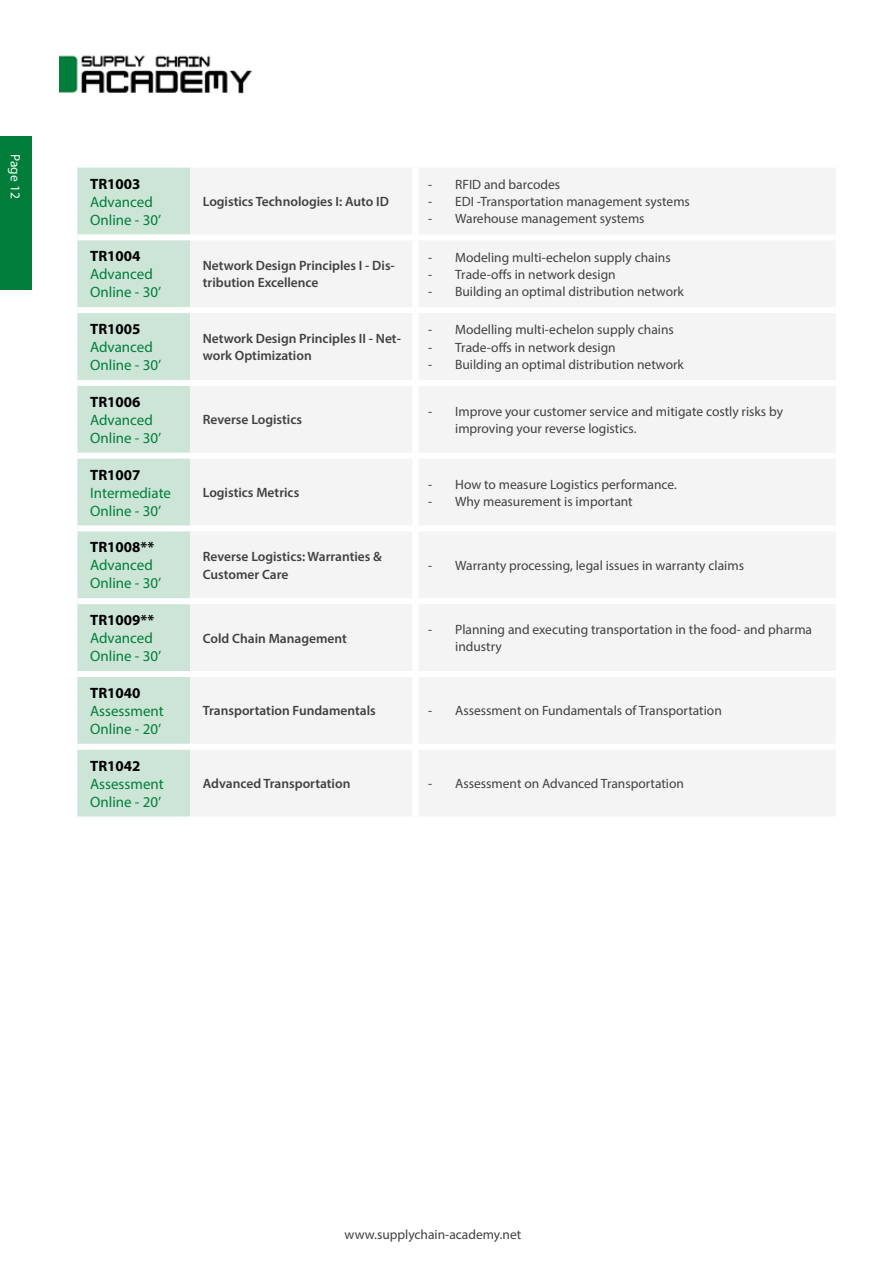
<style>
.page{position:relative;width:893px;height:1263px;background:#fff}
.page>*{position:absolute;margin:0;border:0;box-sizing:border-box;transform-origin:0 0}
.t1{font:15px/18px "Myriad Pro";color:#007e39}
.t2{font:700 15px "Myriad Pro";color:#000}
.t3{font:13.5px/17.2px "Myriad Pro";color:#414042}
.t4{font:600 13.5px/17.2px "Myriad Pro";color:#414042}
.t5{font:13.5px "Myriad Pro";color:#fff}
</style>
<div class="page">
<img style="left:60px;top:55px;width:192px;height:39px">
<div style="left:0;top:136px;width:32px;height:153px;background:#007e39"></div>
<div style="left:77px;top:168px;width:113px;height:648px;background:#cce5d7"></div>
<div style="left:190px;top:168px;width:645px;height:648px;background:#f4f4f4"></div>
<div style="left:412px;top:168px;width:6px;height:66px;background:#fff"></div>
<div style="left:412px;top:240px;width:6px;height:67px;background:#fff"></div>
<div style="left:412px;top:313px;width:6px;height:67px;background:#fff"></div>
<div style="left:412px;top:386px;width:6px;height:67px;background:#fff"></div>
<div style="left:412px;top:459px;width:6px;height:66px;background:#fff"></div>
<div style="left:412px;top:531px;width:6px;height:67px;background:#fff"></div>
<div style="left:412px;top:604px;width:6px;height:67px;background:#fff"></div>
<div style="left:412px;top:677px;width:6px;height:67px;background:#fff"></div>
<div style="left:412px;top:750px;width:6px;height:66px;background:#fff"></div>
<div style="left:77px;top:234px;width:113px;height:6px;background:#fff"></div>
<div style="left:77px;top:307px;width:113px;height:6px;background:#fff"></div>
<div style="left:77px;top:380px;width:113px;height:6px;background:#fff"></div>
<div style="left:77px;top:453px;width:113px;height:6px;background:#fff"></div>
<div style="left:77px;top:525px;width:113px;height:6px;background:#fff"></div>
<div style="left:77px;top:598px;width:113px;height:6px;background:#fff"></div>
<div style="left:77px;top:671px;width:113px;height:6px;background:#fff"></div>
<div style="left:77px;top:744px;width:113px;height:6px;background:#fff"></div>
<div style="left:190px;top:234px;width:225px;height:6px;background:#fff"></div>
<div style="left:415px;top:234px;width:421px;height:6px;background:#fff"></div>
<div style="left:190px;top:307px;width:225px;height:6px;background:#fff"></div>
<div style="left:415px;top:307px;width:421px;height:6px;background:#fff"></div>
<div style="left:190px;top:380px;width:225px;height:6px;background:#fff"></div>
<div style="left:415px;top:380px;width:421px;height:6px;background:#fff"></div>
<div style="left:190px;top:453px;width:225px;height:6px;background:#fff"></div>
<div style="left:415px;top:453px;width:421px;height:6px;background:#fff"></div>
<div style="left:190px;top:525px;width:225px;height:6px;background:#fff"></div>
<div style="left:415px;top:525px;width:421px;height:6px;background:#fff"></div>
<div style="left:190px;top:598px;width:225px;height:6px;background:#fff"></div>
<div style="left:415px;top:598px;width:421px;height:6px;background:#fff"></div>
<div style="left:190px;top:671px;width:225px;height:6px;background:#fff"></div>
<div style="left:415px;top:671px;width:421px;height:6px;background:#fff"></div>
<div style="left:190px;top:744px;width:225px;height:6px;background:#fff"></div>
<div style="left:415px;top:744px;width:421px;height:6px;background:#fff"></div>
<p class="t5" style="left:24px;top:154px;width:46px;rotate:90deg">Page 12</p>
<p class="t2" style="left:90px;top:174px;width:52px">TR1003</p>
<p class="t1" style="left:90px;top:192px;width:73px">Advanced<br>Online - 30’</p>
<p class="t4" style="left:203px;top:193px;width:188px">Logistics Technologies I: Auto ID</p>
<p class="t2" style="left:90px;top:247px;width:52px">TR1004</p>
<p class="t1" style="left:90px;top:265px;width:73px">Advanced<br>Online - 30’</p>
<p class="t4" style="left:203px;top:257px;width:194px">Network Design Principles I - Dis&shy;tribution Excellence</p>
<p class="t2" style="left:90px;top:319px;width:52px">TR1005</p>
<p class="t1" style="left:90px;top:338px;width:73px">Advanced<br>Online - 30’</p>
<p class="t4" style="left:203px;top:329px;width:200px">Network Design Principles II - Net&shy;work Optimization</p>
<p class="t3" style="left:428px;top:175px;width:133px">- RFID and barcodes</p>
<p class="t3" style="left:428px;top:193px;width:263px">- EDI -Transportation management systems</p>
<p class="t3" style="left:428px;top:210px;width:218px">- Warehouse management systems</p>
<p class="t3" style="left:428px;top:248px;width:244px">- Modeling multi-echelon supply chains</p>
<p class="t3" style="left:428px;top:265px;width:189px">- Trade-offs in network design</p>
<p class="t3" style="left:428px;top:283px;width:257px">- Building an optimal distribution network</p>
<p class="t3" style="left:428px;top:321px;width:247px">- Modelling multi-echelon supply chains</p>
<p class="t3" style="left:428px;top:338px;width:189px">- Trade-offs in network design</p>
<p class="t3" style="left:428px;top:355px;width:257px">- Building an optimal distribution network</p>
<p class="t2" style="left:90px;top:392px;width:52px">TR1006</p>
<p class="t1" style="left:90px;top:411px;width:73px">Advanced<br>Online - 30’</p>
<p class="t4" style="left:203px;top:411px;width:101px">Reverse Logistics</p>
<p class="t3" style="left:455px;top:402px;width:329px;text-indent:-27px">- Improve your customer service and mitigate costly risks by improving your reverse logistics.</p>
<p class="t2" style="left:90px;top:465px;width:52px">TR1007</p>
<p class="t1" style="left:90px;top:483px;width:82px">Intermediate<br>Online - 30’</p>
<p class="t4" style="left:203px;top:484px;width:98px">Logistics Metrics</p>
<p class="t3" style="left:428px;top:475px;width:250px">- How to measure Logistics performance.</p>
<p class="t3" style="left:428px;top:492px;width:206px">- Why measurement is important</p>
<p class="t2" style="left:90px;top:538px;width:66px">TR1008**</p>
<p class="t1" style="left:90px;top:556px;width:73px">Advanced<br>Online - 30’</p>
<p class="t4" style="left:203px;top:548px;width:181px">Reverse Logistics: Warranties &amp;<br>Customer Care</p>
<p class="t3" style="left:428px;top:556px;width:317px">- Warranty processing, legal issues in warranty claims</p>
<p class="t2" style="left:90px;top:610px;width:66px">TR1009**</p>
<p class="t1" style="left:90px;top:629px;width:73px">Advanced<br>Online - 30’</p>
<p class="t4" style="left:203px;top:629px;width:146px">Cold Chain Management</p>
<p class="t3" style="left:455px;top:621px;width:358px;text-indent:-27px">- Planning and executing transportation in the food- and pharma industry</p>
<p class="t2" style="left:90px;top:683px;width:52px">TR1040</p>
<p class="t1" style="left:90px;top:702px;width:75px">Assessment<br>Online - 20’</p>
<p class="t4" style="left:203px;top:702px;width:175px">Transportation Fundamentals</p>
<p class="t3" style="left:428px;top:702px;width:295px">- Assessment on Fundamentals of Transportation</p>
<p class="t2" style="left:90px;top:756px;width:52px">TR1042</p>
<p class="t1" style="left:90px;top:774px;width:75px">Assessment<br>Online - 20’</p>
<p class="t4" style="left:203px;top:775px;width:149px">Advanced Transportation</p>
<p class="t3" style="left:428px;top:775px;width:257px">- Assessment on Advanced Transportation</p>
<p class="t3" style="left:345px;top:1225px;width:178px">www.supplychain-academy.net</p>
</div>
